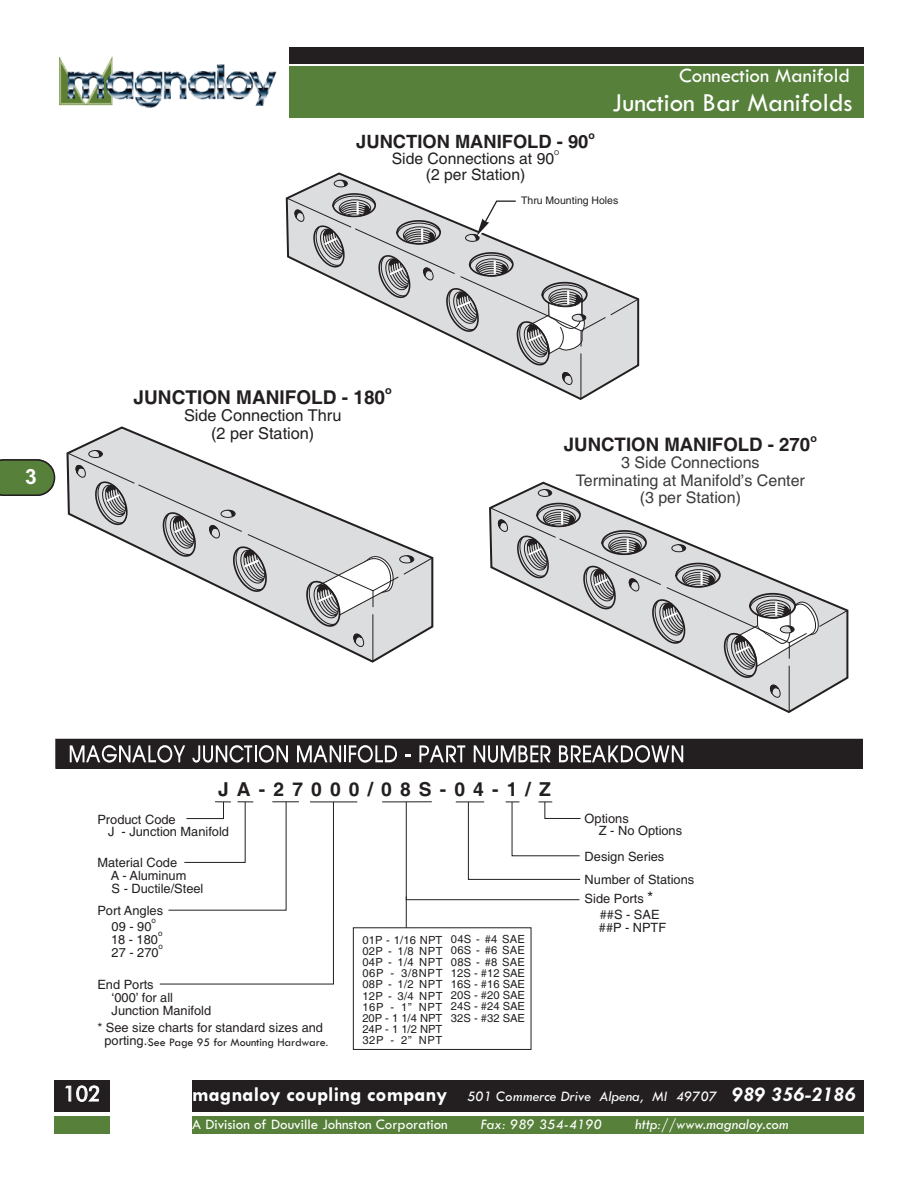
<style>
.page{position:relative;width:918px;height:1188px;background:#fff}
.page>*{position:absolute;margin:0;border:0;box-sizing:border-box;transform-origin:0 0}
.t1{font:27px "Tw Cen";color:#fff}
.t2{font:21px "Tw Cen";color:#fff}
.t3{font:21px "Futura BT";color:#fff}
.t4{font:700 21px "Arial";color:#fff}
.t5{font:700 19.2px "Helvetica";color:#231f20}
.t6{font:700 19.05px "Helvetica";color:#231f20}
.t7{font:700 18.6px "Helvetica";color:#231f20}
.t8{font:700 18.3px "Helvetica";color:#231f20}
.t9{font:16.35px/17.7px "Helvetica";color:#231f20;text-align:center}
.t10{font:15.9px/17.2px "Helvetica";color:#3d3c3c;text-align:center}
.t11{font:15.75px "Helvetica";color:#231f20}
.t12{font:15px/28px "Tw Cen";color:#fff}
.t13{font:italic 15px "Tw Cen";color:#fff}
.t14{font:12.75px/12.8px "Helvetica";color:#231f20}
.t15{font:12px "Tw Cen";color:#231f20}
.t16{font:11.25px/11.2px "Helvetica";letter-spacing:.025em;color:#231f20;text-align:justify}
.t17{font:700 10.8px "Helvetica";color:#231f20}
.t18{font:700 10.65px "Helvetica";color:#231f20}
.t19{font:10.5px "Helvetica";color:#231f20}
.t20{font:700 10.5px "Helvetica";color:#231f20}
.t21{font:7.95px "Helvetica";color:#231f20}
.t22{font:6.6px "Helvetica";color:#231f20}
.s1{font-size:10.5px}
.s2{font-size:16.05px}
.s3{font-weight:700;font-size:21px}
.s4{font-style:italic}
.s5{font-weight:700;font-style:italic;font-size:21px}
</style>
<div class="page">
<div style="left:290px;top:47px;width:574px;height:17px;background:#231f20"></div>
<div style="left:290px;top:67px;width:574px;height:51px;background:#57813a"></div>
<div style="left:54px;top:1117px;width:55px;height:17px;background:#57813a"></div>
<div style="left:192px;top:1080px;width:672px;height:32px;background:#231f20"></div>
<div style="left:192px;top:1117px;width:672px;height:17px;background:#57813a"></div>
<div style="left:54px;top:1080px;width:55px;height:32px;background:#231f20"></div>
<img style="left:59px;top:56px;width:218px;height:52px">
<svg style="left:285px;top:172px;width:355px;height:228px"></svg>
<hr style="left:581px;top:353px;width:1px;height:45px;background:#231f20">
<svg style="left:287px;top:180px;width:352px;height:206px"></svg>
<div style="left:54px;top:383px;width:391px;height:281px;background:#fff"></div>
<svg style="left:66px;top:426px;width:368px;height:237px"></svg>
<hr style="left:373px;top:614px;width:1px;height:47px;background:#231f20">
<svg style="left:67px;top:450px;width:366px;height:198px"></svg>
<svg style="left:489px;top:481px;width:360px;height:232px"></svg>
<div style="left:538px;top:489px;width:14px;height:8px;border:1px solid #231f20;border-radius:50%"></div>
<svg style="left:543px;top:489px;width:9px;height:7px"></svg>
<hr style="left:789px;top:666px;width:1px;height:45px;background:#231f20">
<svg style="left:490px;top:502px;width:358px;height:197px"></svg>
<hr style="left:310px;top:802px;width:47px;height:1px;background:#231f20">
<div style="left:56px;top:739px;width:806px;height:29px;background:#231f20"></div>
<div style="left:55px;top:739px;width:808px;height:30px;border:1px solid #231f20"></div>
<svg style="left:70px;top:745px;width:115px;height:18px"></svg>
<svg style="left:192px;top:745px;width:96px;height:18px"></svg>
<svg style="left:297px;top:745px;width:100px;height:18px"></svg>
<svg style="left:419px;top:745px;width:46px;height:17px"></svg>
<svg style="left:474px;top:745px;width:77px;height:18px"></svg>
<svg style="left:559px;top:745px;width:124px;height:18px"></svg>
<hr style="left:382px;top:801px;width:50px;height:1px;background:#231f20">
<svg style="left:159px;top:801px;width:175px;height:184px"></svg>
<svg style="left:405px;top:801px;width:176px;height:100px"></svg>
<div style="left:353px;top:927px;width:178px;height:123px;border:1px solid #231f20"></div>
<hr style="left:406px;top:896px;width:1px;height:32px;background:#231f20">
<div style="left:496px;top:208px;width:147px;height:24px;background:#fff"></div>
<svg style="left:0;top:459px;width:55px;height:37px;background:#5c7f44"></svg>
<h2 class="t4" style="left:25px;top:464px;width:13px">3</h2>
<h2 class="t2" style="left:679px;top:63px;width:172px">Connection Manifold</h2>
<h1 class="t1" style="left:612px;top:86px;width:242px">Junction Bar Manifolds</h1>
<h3 class="t8" style="left:356px;top:131px;width:234px">JUNCTION MANIFOLD - 90</h3>
<p class="t20" style="left:588px;top:129px;width:8px">o</p>
<p class="t11" style="left:392px;top:149px;width:164px">Side Connections at 90</p>
<p class="t22" style="left:554px;top:149px;width:7px">O</p>
<p class="t11" style="left:426px;top:165px;width:101px">(2 per Station)</p>
<p class="t19" style="left:521px;top:195px;width:99px">Thru Mounting Holes</p>
<h3 class="t6" style="left:134px;top:386px;width:253px">JUNCTION MANIFOLD - 180</h3>
<p class="t17" style="left:385px;top:384px;width:8px">o</p>
<p class="t9" style="left:184px;top:407px;width:159px">Side Connection Thru (2 per Station)</p>
<h3 class="t7" style="left:564px;top:434px;width:248px">JUNCTION MANIFOLD - 270</h3>
<p class="t18" style="left:810px;top:432px;width:8px">o</p>
<p class="t10" style="left:576px;top:454px;width:230px">3 Side Connections<br>Terminating at Manifold’s Center (3 per Station)</p>
<h3 class="t5" style="left:218px;top:778px;width:334px">JA-27000/08S-04-1/Z</h3>
<p class="t14" style="left:108px;top:813px;width:122px;text-indent:-11px">Product Code<br>J - Junction Manifold</p>
<p class="t14" style="left:111px;top:857px;width:94px;text-indent:-14px">Material Code<br>A - Aluminum<br>S - Ductile/Steel</p>
<p class="t14" style="left:97px;top:903px;width:67px;line-height:16px;text-align:center">Port Angles<br>09 - 90</p>
<p class="t21" style="left:152px;top:916px;width:6px">o</p>
<p class="t14" style="left:111px;top:933px;width:48px">18 - 180</p>
<p class="t21" style="left:158px;top:929px;width:6px">o</p>
<p class="t21" style="left:159px;top:942px;width:6px">o</p>
<p class="t14" style="left:112px;top:946px;width:48px">27 - 270</p>
<p class="t14" style="left:112px;top:978px;width:101px;text-indent:-14px">End Ports<br>‘000’ for all<br>Junction Manifold</p>
<p class="t14" style="left:97px;top:1022px;width:227px;text-align:center">* See size charts for standard sizes and porting.See pg 14 for Mtg. Hardware</p>
<p class="t15" style="left:148px;top:1035px;width:182px">See Page 95 for Mounting Hardware<span class="s1">.</span></p>
<p class="t16" style="left:362px;top:934px;width:82px">01P - 1/16 NPT 02P - 1/8 NPT 04P - 1/4 NPT 06P - 3/8NPT 08P - 1/2 NPT 12P - 3/4 NPT 16P - 1” NPT 20P - 1 1/4 NPT 24P - 1 1/2 NPT 32P - 2” NPT</p>
<p class="t16" style="left:451px;top:934px;width:76px">04S - #4 SAE 06S - #6 SAE 08S - #8 SAE 12S - #12 SAE 16S - #16 SAE 20S - #20 SAE 24S - #24 SAE 32S - #32 SAE</p>
<p class="t14" style="left:599px;top:812px;width:85px;text-indent:-14px">Options<br>Z - No Options</p>
<p class="t14" style="left:585px;top:850px;width:81px">Design Series</p>
<p class="t14" style="left:585px;top:873px;width:111px">Number of Stations</p>
<p class="t14" style="left:600px;top:891px;width:61px;line-height:16px;text-indent:-15px">Side Ports <span class="s2">* </span>##S - SAE</p>
<p class="t14" style="left:599px;top:921px;width:69px">##P - NPTF</p>
<h2 class="t3" style="left:60px;top:1082px;width:39px">101</h2>
<p class="t12" style="left:192px;top:1082px;width:665px"><span class="s3">magnaloy coupling company</span> <span class="s4">501 Commerce Drive Alpena, MI 49707</span> <span class="s5">989 356-2186<br></span>A Division of Douville Johnston Corporation</p>
<h2 class="t3" style="left:63px;top:1082px;width:39px">102</h2>
<p class="t13" style="left:481px;top:1115px;width:123px">Fax: 989 354-4190</p>
<p class="t13" style="left:635px;top:1115px;width:155px">http://www.magnaloy.com</p>
</div>
